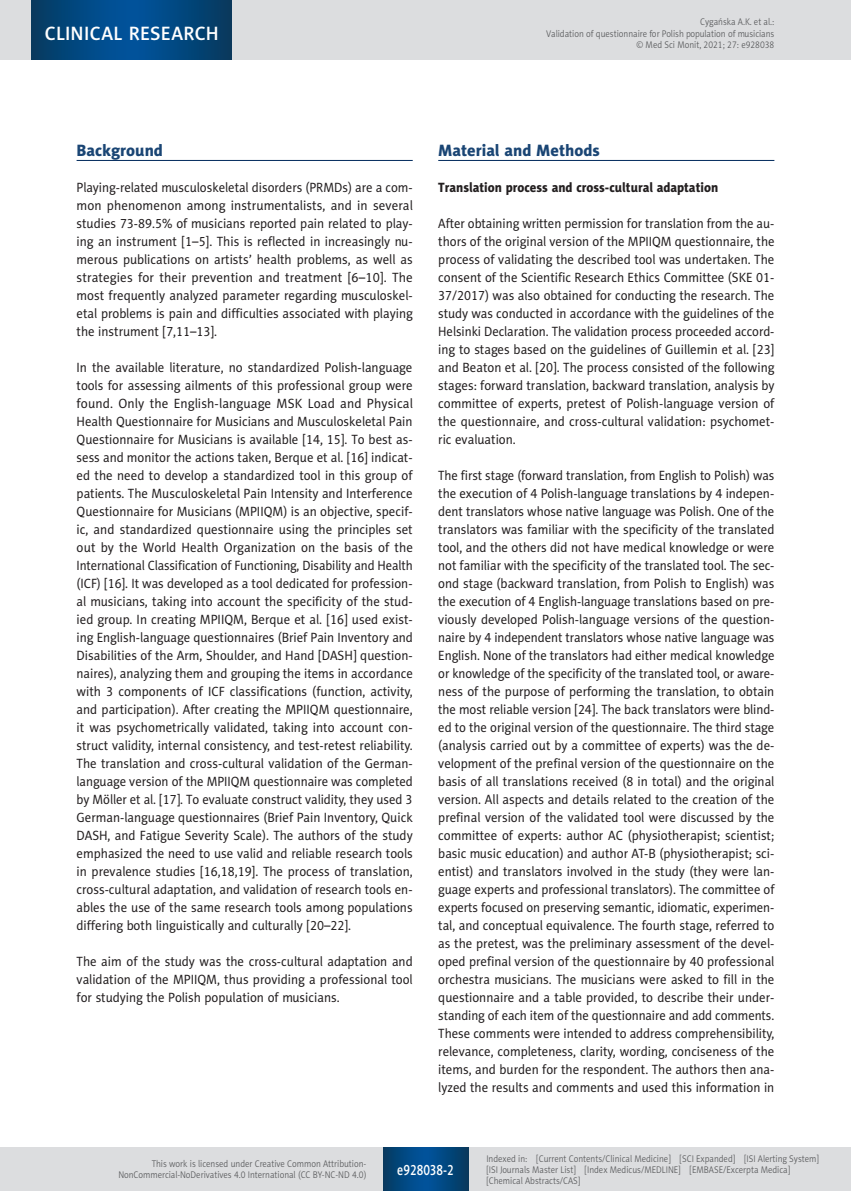
<style>
.page{position:relative;width:851px;height:1191px;background:#fff}
.page>*{position:absolute;margin:0;border:0;box-sizing:border-box;transform-origin:0 0}
.t1{font:19.5px "Naomi Sans EFN Medium";letter-spacing:.015em;color:#fff}
.MSM_Headline_1{font:16.5px "Naomi Sans EFN Heavy";color:#1a4574}
.MSM_e-PAGINA{font:15px "Naomi Sans EFN Medium";color:#fff;scale:.8 1}
.MSM_Body{font:13.5px/18px "Naomi Sans EFN";color:#231f20;text-align:justify;scale:.94 1}
.MSM_Body-2{font:13.5px/18px "Naomi Sans EFN";color:#231f20;text-align:justify;scale:.95 1}
.MSM_Headline_2{font:13.5px "Naomi Sans EFN Heavy";color:#231f20;scale:.95 1}
.MSM_pagina_sygnatura{font:9.75px/11.2px "Naomi Sans EFN Light";color:#57585a;scale:.9 1}
.MSM_pagina_zywa{font:9.75px/11.2px "Naomi Sans EFN Light";color:#57585a;text-align:right;scale:.9 1}
</style>
<div class="page">
<hr style="left:77px;top:160px;width:335px;height:1px;background:#00295c">
<hr style="left:438px;top:160px;width:336px;height:1px;background:#00295c">
<div style="left:0;top:1148px;width:850px;height:43px;background:#dcdddf"></div>
<svg style="left:383px;top:1147px;width:85px;height:43px;background:#02477e"></svg>
<div style="left:0;top:0;width:850px;height:60px;background:#dcdddf"></div>
<hr style="left:850px;top:0;width:1px;height:60px;background:#dcdddf">
<svg style="left:32px;top:0;width:200px;height:60px;background:#02477e"></svg>
<h1 class="t1" style="left:45px;top:22px;width:175px">CLINICAL RESEARCH</h1>
<p class="MSM_pagina_zywa" style="left:546px;top:16px;width:255px">Cygańska A.K. et al.:<br>Validation of questionnaire for Polish population of musicians</p>
<p class="MSM_pagina_sygnatura" style="left:636px;top:39px;width:154px">© Med Sci Monit, 2021; 27: e928038</p>
<p class="MSM_Headline_1" style="left:77px;top:140px;width:88px">Background</p>
<p class="MSM_Body-2" style="left:77px;top:178px;width:355px">Playing-related musculoskeletal disorders (PRMDs) are a com&shy;mon phenomenon among instrumentalists, and in several studies 73-89.5% of musicians reported pain related to play&shy;ing an instrument [1–5]. This is reflected in increasingly nu&shy;merous publications on artists’ health problems, as well as strategies for their prevention and treatment [6–10]. The most frequently analyzed parameter regarding musculoskel&shy;etal problems is pain and difficulties associated with playing the instrument [7,11–13].</p>
<p class="MSM_Body-2" style="left:77px;top:358px;width:355px">In the available literature, no standardized Polish-language tools for assessing ailments of this professional group were found. Only the English-language MSK Load and Physical Health Questionnaire for Musicians and Musculoskeletal Pain Questionnaire for Musicians is available [14, 15]. To best as&shy;sess and monitor the actions taken, Berque et al. [16] indicat&shy;ed the need to develop a standardized tool in this group of patients. The Musculoskeletal Pain Intensity and Interference Questionnaire for Musicians (MPIIQM) is an objective, specif&shy;ic, and standardized questionnaire using the principles set out by the World Health Organization on the basis of the International Classification of Functioning, Disability and Health (ICF) [16]. It was developed as a tool dedicated for profession&shy;al musicians, taking into account the specificity of the stud&shy;ied group. In creating MPIIQM, Berque et al. [16] used exist&shy;ing English-language questionnaires (Brief Pain Inventory and Disabilities of the Arm, Shoulder, and Hand [DASH] question&shy;naires), analyzing them and grouping the items in accordance with 3 components of ICF classifications (function, activity, and participation). After creating the MPIIQM questionnaire, it was psychometrically validated, taking into account con&shy;struct validity, internal consistency, and test-retest reliability.<br>The translation and cross-cultural validation of the German&shy;language version of the MPIIQM questionnaire was completed by Möller et al. [17]. To evaluate construct validity, they used 3<br>German-language questionnaires (Brief Pain Inventory, Quick DASH, and Fatigue Severity Scale). The authors of the study emphasized the need to use valid and reliable research tools in prevalence studies [16,18,19]. The process of translation, cross-cultural adaptation, and validation of research tools en&shy;ables the use of the same research tools among populations differing both linguistically and culturally [20–22].</p>
<p class="MSM_Body-2" style="left:77px;top:952px;width:355px">The aim of the study was the cross-cultural adaptation and validation of the MPIIQM, thus providing a professional tool for studying the Polish population of musicians.</p>
<p class="MSM_Headline_1" style="left:438px;top:140px;width:163px">Material and Methods</p>
<p class="MSM_Headline_2" style="left:438px;top:179px;width:296px">Translation process and cross-cultural adaptation</p>
<p class="MSM_Body" style="left:438px;top:214px;width:359px">After obtaining written permission for translation from the au&shy;thors of the original version of the MPIIQM questionnaire, the process of validating the described tool was undertaken. The consent of the Scientific Research Ethics Committee (SKE 01- 37/2017) was also obtained for conducting the research. The study was conducted in accordance with the guidelines of the Helsinki Declaration. The validation process proceeded accord&shy;ing to stages based on the guidelines of Guillemin et al. [23] and Beaton et al. [20]. The process consisted of the following stages: forward translation, backward translation, analysis by committee of experts, pretest of Polish-language version of the questionnaire, and cross-cultural validation: psychomet&shy;ric evaluation.</p>
<p class="MSM_Body" style="left:438px;top:466px;width:359px">The first stage (forward translation, from English to Polish) was the execution of 4 Polish-language translations by 4 indepen&shy;dent translators whose native language was Polish. One of the translators was familiar with the specificity of the translated tool, and the others did not have medical knowledge or were not familiar with the specificity of the translated tool. The sec&shy;ond stage (backward translation, from Polish to English) was the execution of 4 English-language translations based on pre&shy;viously developed Polish-language versions of the question&shy;naire by 4 independent translators whose native language was English. None of the translators had either medical knowledge or knowledge of the specificity of the translated tool, or aware&shy;ness of the purpose of performing the translation, to obtain the most reliable version [24]. The back translators were blind&shy;ed to the original version of the questionnaire. The third stage (analysis carried out by a committee of experts) was the de&shy;velopment of the prefinal version of the questionnaire on the basis of all translations received (8 in total) and the original version. All aspects and details related to the creation of the prefinal version of the validated tool were discussed by the committee of experts: author AC (physiotherapist; scientist; basic music education) and author AT-B (physiotherapist; sci&shy;entist) and translators involved in the study (they were lan&shy;guage experts and professional translators). The committee of experts focused on preserving semantic, idiomatic, experimen&shy;tal, and conceptual equivalence. The fourth stage, referred to as the pretest, was the preliminary assessment of the devel&shy;oped prefinal version of the questionnaire by 40 professional orchestra musicians. The musicians were asked to fill in the questionnaire and a table provided, to describe their under&shy;standing of each item of the questionnaire and add comments.<br>These comments were intended to address comprehensibility, relevance, completeness, clarity, wording, conciseness of the items, and burden for the respondent. The authors then ana&shy;lyzed the results and comments and used this information in</p>
<p class="MSM_pagina_sygnatura" style="left:118px;top:1158px;width:277px;text-align:right">This work is licensed under Creative Common Attribution-<br>NonCommercial-NoDerivatives 4.0 International (CC BY-NC-ND 4.0)</p>
<p class="MSM_e-PAGINA" style="left:397px;top:1160px;width:72px">e928038-2</p>
<p class="MSM_pagina_sygnatura" style="left:486px;top:1152px;width:371px">Indexed in: [Current Contents/Clinical Medicine] [SCI Expanded] [ISI Alerting System] [ISI Journals Master List] [Index Medicus/MEDLINE] [EMBASE/Excerpta Medica] [Chemical Abstracts/CAS]</p>
</div>
